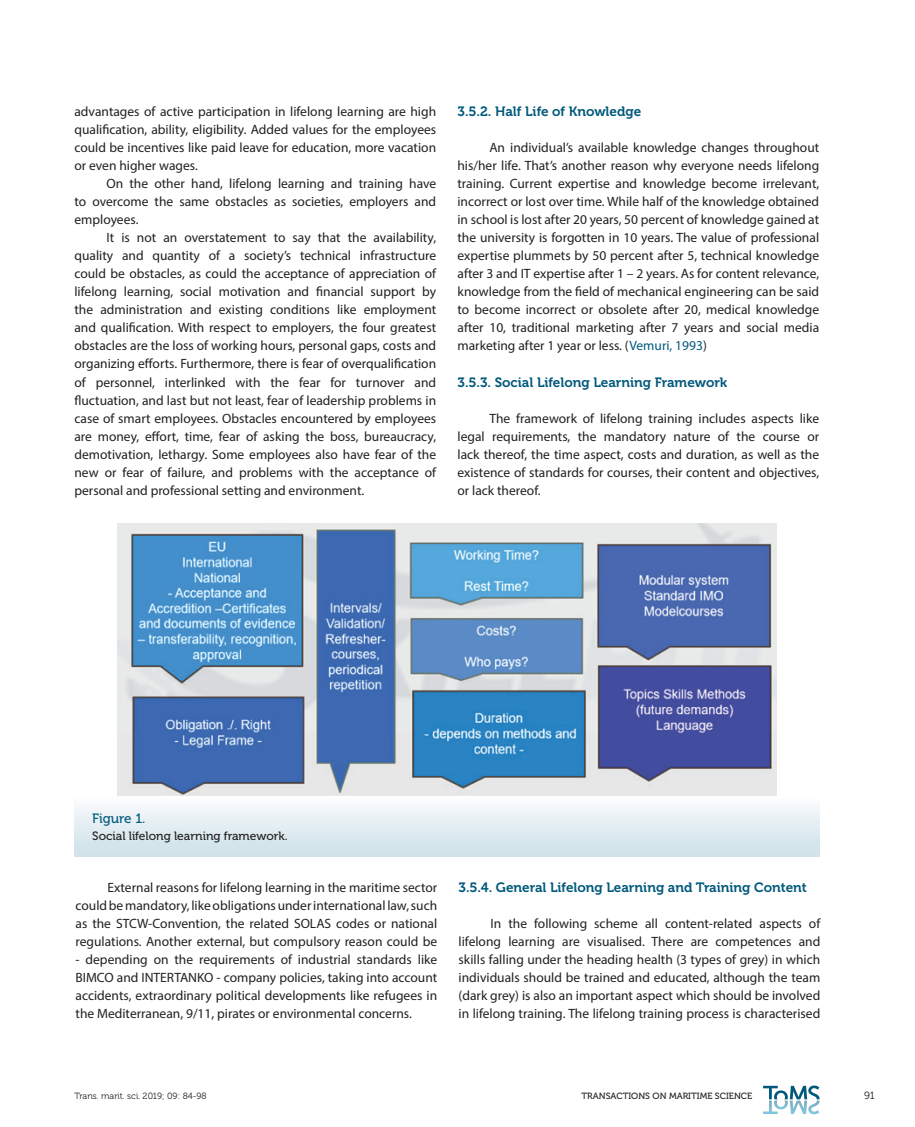
<style>
.page{position:relative;width:915px;height:1127px;background:#fff}
.page>*{position:absolute;margin:0;border:0;box-sizing:border-box;transform-origin:0 0}
.t1{font:13.5px/18px "Myriad Pro";color:#231f20;text-align:justify}
.t2{font:13.5px "Museo 700";color:#00597c}
.t3{font:13.5px "Museo 500";color:#00597c}
.t4{font:12px "Museo 500";color:#231f20}
.t5{font:10.5px "Museo 300";color:#231f20}
.t6{font:9px "Museo 300";color:#231f20}
.t7{font:9px "Museo 500";color:#231f20}
.s1{color:#00597c}
</style>
<div class="page">
<svg style="left:763px;top:1085px;width:56px;height:29px"></svg>
<div style="left:74px;top:795px;width:745px;height:61px;background:linear-gradient(to bottom,#fdfdfe,#cce1e8)"></div>
<img style="left:117px;top:523px;width:659px;height:272px">
<p class="t1" style="left:74px;top:103px;width:363px">advantages of active participation in lifelong learning are high qualification, ability, eligibility. Added values for the employees could be incentives like paid leave for education, more vacation or even higher wages.</p>
<p class="t1" style="left:74px;top:175px;width:363px;text-indent:32px">On the other hand, lifelong learning and training have to overcome the same obstacles as societies, employers and employees.</p>
<p class="t1" style="left:74px;top:229px;width:363px;text-indent:32px">It is not an overstatement to say that the availability, quality and quantity of a society’s technical infrastructure could be obstacles, as could the acceptance of appreciation of lifelong learning, social motivation and financial support by the administration and existing conditions like employment and qualification. With respect to employers, the four greatest obstacles are the loss of working hours, personal gaps, costs and organizing efforts. Furthermore, there is fear of overqualification of personnel, interlinked with the fear for turnover and fluctuation, and last but not least, fear of leadership problems in case of smart employees. Obstacles encountered by employees are money, effort, time, fear of asking the boss, bureaucracy, demotivation, lethargy. Some employees also have fear of the new or fear of failure, and problems with the acceptance of personal and professional setting and environment.</p>
<p class="t2" style="left:457px;top:104px;width:185px">3.5.2. Half Life of Knowledge</p>
<p class="t1" style="left:457px;top:139px;width:363px;text-indent:32px">An individual’s available knowledge changes throughout his/her life. That’s another reason why everyone needs lifelong training. Current expertise and knowledge become irrelevant, incorrect or lost over time. While half of the knowledge obtained in school is lost after 20 years, 50 percent of knowledge gained at the university is forgotten in 10 years. The value of professional expertise plummets by 50 percent after 5, technical knowledge after 3 and IT expertise after 1 – 2 years. As for content relevance, knowledge from the field of mechanical engineering can be said to become incorrect or obsolete after 20, medical knowledge after 10, traditional marketing after 7 years and social media marketing after 1 year or less. (<span class="s1">Vemuri, 1993</span>)</p>
<p class="t2" style="left:457px;top:374px;width:271px">3.5.3. Social Lifelong Learning Framework</p>
<p class="t1" style="left:457px;top:409px;width:363px;text-indent:32px">The framework of lifelong training includes aspects like legal requirements, the mandatory nature of the course or lack thereof, the time aspect, costs and duration, as well as the existence of standards for courses, their content and objectives, or lack thereof.</p>
<p class="t3" style="left:92px;top:811px;width:55px">Figure 1.</p>
<p class="t4" style="left:92px;top:829px;width:197px">Social lifelong learning framework.</p>
<p class="t1" style="left:75px;top:878px;width:363px;text-indent:32px">External reasons for lifelong learning in the maritime sector could be mandatory, like obligations under international law, such as the STCW-Convention, the related SOLAS codes or national regulations. Another external, but compulsory reason could be</p>
<p class="t1" style="left:75px;top:950px;width:363px">- depending on the requirements of industrial standards like BIMCO and INTERTANKO - company policies, taking into account accidents, extraordinary political developments like refugees in the Mediterranean, 9/11, pirates or environmental concerns.</p>
<p class="t2" style="left:458px;top:879px;width:350px">3.5.4. General Lifelong Learning and Training Content</p>
<p class="t1" style="left:458px;top:914px;width:363px;text-indent:32px">In the following scheme all content-related aspects of lifelong learning are visualised. There are competences and skills falling under the heading health (3 types of grey) in which individuals should be trained and educated, although the team (dark grey) is also an important aspect which should be involved in lifelong training. The lifelong training process is characterised</p>
<p class="t6" style="left:74px;top:1091px;width:134px">Trans. marit. sci. 2019; 09: 84-98</p>
<p class="t7" style="left:581px;top:1091px;width:172px">TRANSACTIONS ON MARITIME SCIENCE</p>
<p class="t5" style="left:863px;top:1090px;width:12px">91</p>
</div>
